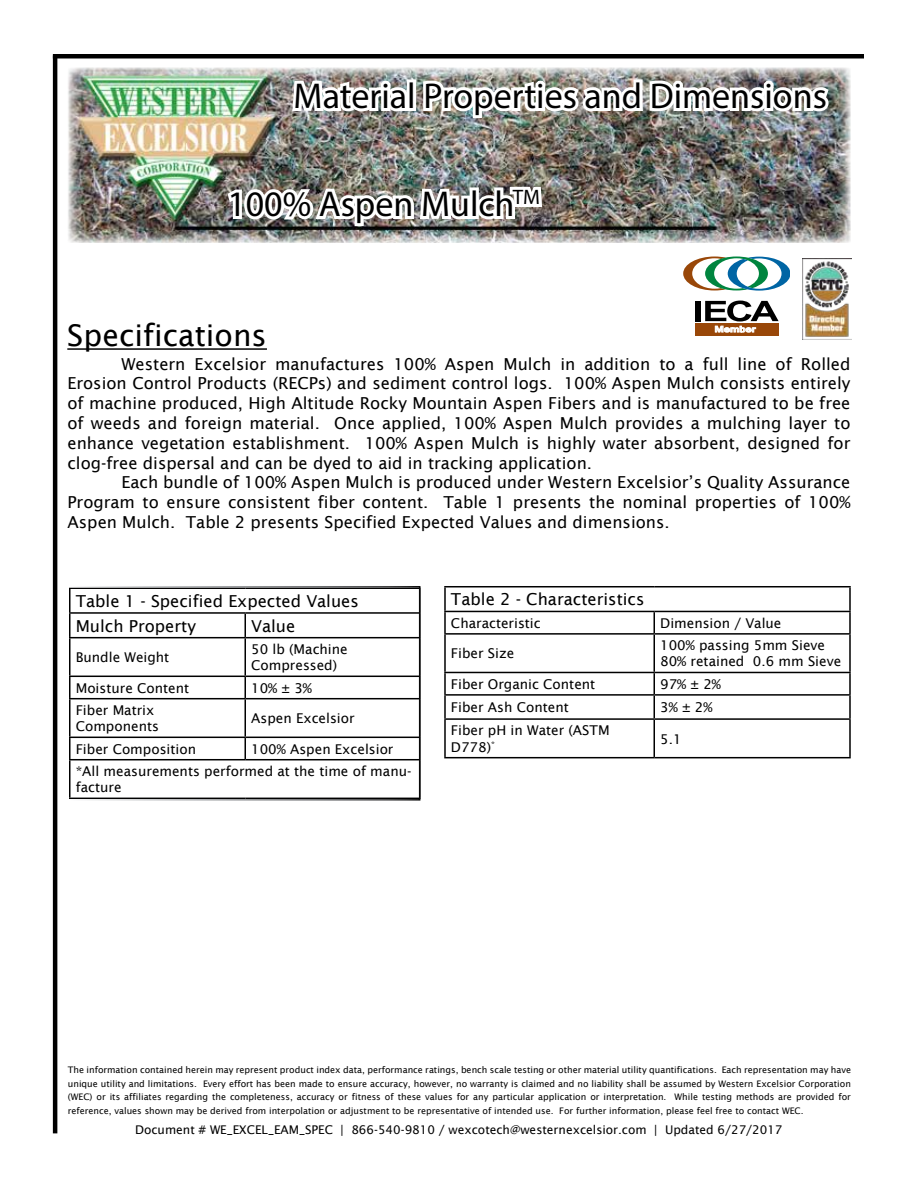
<style>
.page{position:relative;width:918px;height:1188px;background:#fff}
.page>*{position:absolute;margin:0;border:0;box-sizing:border-box;transform-origin:0 0}
.t1{font:36px "Myriad Pro";color:#000}
.t2{font:30px "Lucida Sans";color:#000}
.t3{font:16.5px/19.8px "Lucida Sans";color:#000;text-align:justify}
.t4{font:13.5px/16.2px "Lucida Sans";color:#000}
.t5{font:12px "Lucida Sans";color:#000}
.t6{font:700 9.15px "Gautami";color:#fff;scale:1.25 1}
.t7{font:9px/13.5px "Lucida Sans";color:#000;text-align:justify}
</style>
<div class="page">
<img style="left:68px;top:68px;width:782px;height:175px">
<hr style="left:53px;top:56px;width:4px;height:1077px;background:#000">
<hr style="left:53px;top:54px;width:811px;height:4px;background:#000">
<hr style="left:67px;top:348px;width:200px;height:2px;background:#000">
<hr style="left:69px;top:612px;width:176px;height:2px;background:#000">
<hr style="left:245px;top:612px;width:175px;height:2px;background:#000">
<hr style="left:244px;top:614px;width:2px;height:23px;background:#000">
<hr style="left:69px;top:637px;width:176px;height:1px;background:#000">
<hr style="left:245px;top:637px;width:175px;height:1px;background:#000">
<hr style="left:244px;top:638px;width:2px;height:38px;background:#000">
<hr style="left:69px;top:676px;width:176px;height:1px;background:#000">
<hr style="left:245px;top:676px;width:175px;height:1px;background:#000">
<hr style="left:244px;top:677px;width:2px;height:21px;background:#000">
<hr style="left:69px;top:698px;width:176px;height:1px;background:#000">
<hr style="left:245px;top:698px;width:175px;height:1px;background:#000">
<hr style="left:244px;top:699px;width:2px;height:38px;background:#000">
<hr style="left:69px;top:737px;width:176px;height:1px;background:#000">
<hr style="left:245px;top:737px;width:175px;height:1px;background:#000">
<hr style="left:244px;top:738px;width:2px;height:21px;background:#000">
<hr style="left:69px;top:759px;width:176px;height:1px;background:#000">
<hr style="left:245px;top:759px;width:175px;height:1px;background:#000">
<div style="left:68px;top:586px;width:352px;height:215px;border:2px solid #fff"></div>
<hr style="left:444px;top:586px;width:210px;height:1px;background:#000">
<hr style="left:444px;top:587px;width:2px;height:24px;background:#000">
<hr style="left:654px;top:586px;width:197px;height:1px;background:#000">
<hr style="left:849px;top:587px;width:2px;height:24px;background:#000">
<hr style="left:444px;top:611px;width:210px;height:1px;background:#000">
<hr style="left:444px;top:612px;width:2px;height:21px;background:#000">
<hr style="left:654px;top:611px;width:197px;height:1px;background:#000">
<hr style="left:653px;top:612px;width:2px;height:21px;background:#000">
<hr style="left:849px;top:612px;width:2px;height:21px;background:#000">
<hr style="left:444px;top:633px;width:210px;height:2px;background:#000">
<hr style="left:444px;top:635px;width:2px;height:37px;background:#000">
<hr style="left:654px;top:633px;width:197px;height:2px;background:#000">
<hr style="left:653px;top:635px;width:2px;height:37px;background:#000">
<hr style="left:849px;top:635px;width:2px;height:37px;background:#000">
<hr style="left:444px;top:672px;width:210px;height:1px;background:#000">
<hr style="left:444px;top:673px;width:2px;height:21px;background:#000">
<hr style="left:654px;top:672px;width:197px;height:1px;background:#000">
<hr style="left:653px;top:673px;width:2px;height:21px;background:#000">
<hr style="left:849px;top:673px;width:2px;height:21px;background:#000">
<hr style="left:444px;top:694px;width:210px;height:2px;background:#000">
<hr style="left:444px;top:696px;width:2px;height:22px;background:#000">
<hr style="left:654px;top:694px;width:197px;height:2px;background:#000">
<hr style="left:653px;top:696px;width:2px;height:22px;background:#000">
<hr style="left:849px;top:696px;width:2px;height:22px;background:#000">
<hr style="left:444px;top:718px;width:210px;height:2px;background:#000">
<hr style="left:444px;top:720px;width:2px;height:37px;background:#000">
<hr style="left:654px;top:718px;width:197px;height:2px;background:#000">
<hr style="left:653px;top:720px;width:2px;height:37px;background:#000">
<hr style="left:849px;top:720px;width:2px;height:37px;background:#000">
<hr style="left:444px;top:757px;width:210px;height:1px;background:#000">
<hr style="left:654px;top:757px;width:197px;height:1px;background:#000">
<img style="left:832px;top:258px;width:19px;height:79px">
<img style="left:224px;top:58px;width:608px;height:292px">
<h1 class="t1" style="left:294px;top:74px;width:535px">Material Properties and Dimensions</h1>
<h1 class="t1" style="left:227px;top:182px;width:314px">100% Aspen Mulch<sup>TM</sup></h1>
<h2 class="t2" style="left:67px;top:318px;width:201px">Specifications</h2>
<p class="t6" style="left:715px;top:324px;width:34px">Member</p>
<p class="t3" style="left:68px;top:354px;width:785px;text-indent:54px">Western Excelsior manufactures 100% Aspen Mulch in addition to a full line of Rolled Erosion Control Products (RECPs) and sediment control logs. 100% Aspen Mulch consists entirely of machine produced, High Altitude Rocky Mountain Aspen Fibers and is manufactured to be free of weeds and foreign material. Once applied, 100% Aspen Mulch provides a mulching layer to enhance vegetation establishment. 100% Aspen Mulch is highly water absorbent, designed for clog-free dispersal and can be dyed to aid in tracking application.</p>
<p class="t3" style="left:68px;top:473px;width:784px;text-indent:54px">Each bundle of 100% Aspen Mulch is produced under Western Excelsior’s Quality Assurance Program to ensure consistent fiber content. Table 1 presents the nominal properties of 100% Aspen Mulch. Table 2 presents Specified Expected Values and dimensions.</p>
<p class="t3" style="left:76px;top:589px;width:285px;line-height:24.8px">Table 1 - Specified Expected Values<br>Mulch Property</p>
<p class="t3" style="left:251px;top:616px;width:46px">Value</p>
<p class="t4" style="left:76px;top:649px;width:95px">Bundle Weight</p>
<p class="t4" style="left:251px;top:641px;width:98px">50 lb (Machine<br>Compressed)</p>
<p class="t4" style="left:76px;top:680px;width:115px">Moisture Content</p>
<p class="t4" style="left:251px;top:680px;width:62px">10% ± 3%</p>
<p class="t4" style="left:76px;top:702px;width:85px">Fiber Matrix<br>Components</p>
<p class="t4" style="left:251px;top:710px;width:105px">Aspen Excelsior</p>
<p class="t4" style="left:76px;top:741px;width:122px">Fiber Composition</p>
<p class="t4" style="left:76px;top:738px;width:337px;line-height:22.4px;text-indent:176px">100% Aspen Excelsior *All measurements performed at the time of manu-</p>
<p class="t4" style="left:76px;top:779px;width:47px">facture</p>
<p class="t3" style="left:451px;top:590px;width:195px">Table 2 - Characteristics</p>
<p class="t4" style="left:451px;top:615px;width:91px">Characteristic</p>
<p class="t4" style="left:660px;top:615px;width:123px">Dimension / Value</p>
<p class="t4" style="left:451px;top:645px;width:65px">Fiber Size</p>
<p class="t4" style="left:660px;top:637px;width:183px">100% passing 5mm Sieve<br>80% retained 0.6 mm Sieve</p>
<p class="t4" style="left:451px;top:676px;width:146px">Fiber Organic Content</p>
<p class="t4" style="left:660px;top:676px;width:62px">97% ± 2%</p>
<p class="t4" style="left:451px;top:699px;width:119px">Fiber Ash Content</p>
<p class="t4" style="left:660px;top:699px;width:54px">3% ± 2%</p>
<p class="t4" style="left:451px;top:723px;width:160px">Fiber pH in Water (ASTM<br>D778)<sup>*</sup></p>
<p class="t4" style="left:660px;top:731px;width:23px">5.1</p>
<p class="t7" style="left:68px;top:1063px;width:785px">The information contained herein may represent product index data, performance ratings, bench scale testing or other material utility quantifications. Each representation may have unique utility and limitations. Every effort has been made to ensure accuracy, however, no warranty is claimed and no liability shall be assumed by Western Excelsior Corporation (WEC) or its affiliates regarding the completeness, accuracy or fitness of these values for any particular application or interpretation. While testing methods are provided for reference, values shown may be derived from interpolation or adjustment to be representative of intended use. For further information, please feel free to contact WEC.</p>
<p class="t5" style="left:135px;top:1123px;width:649px">Document # WE_EXCEL_EAM_SPEC | 866-540-9810 / wexcotech@westernexcelsior.com | Updated 6/27/2017</p>
</div>
